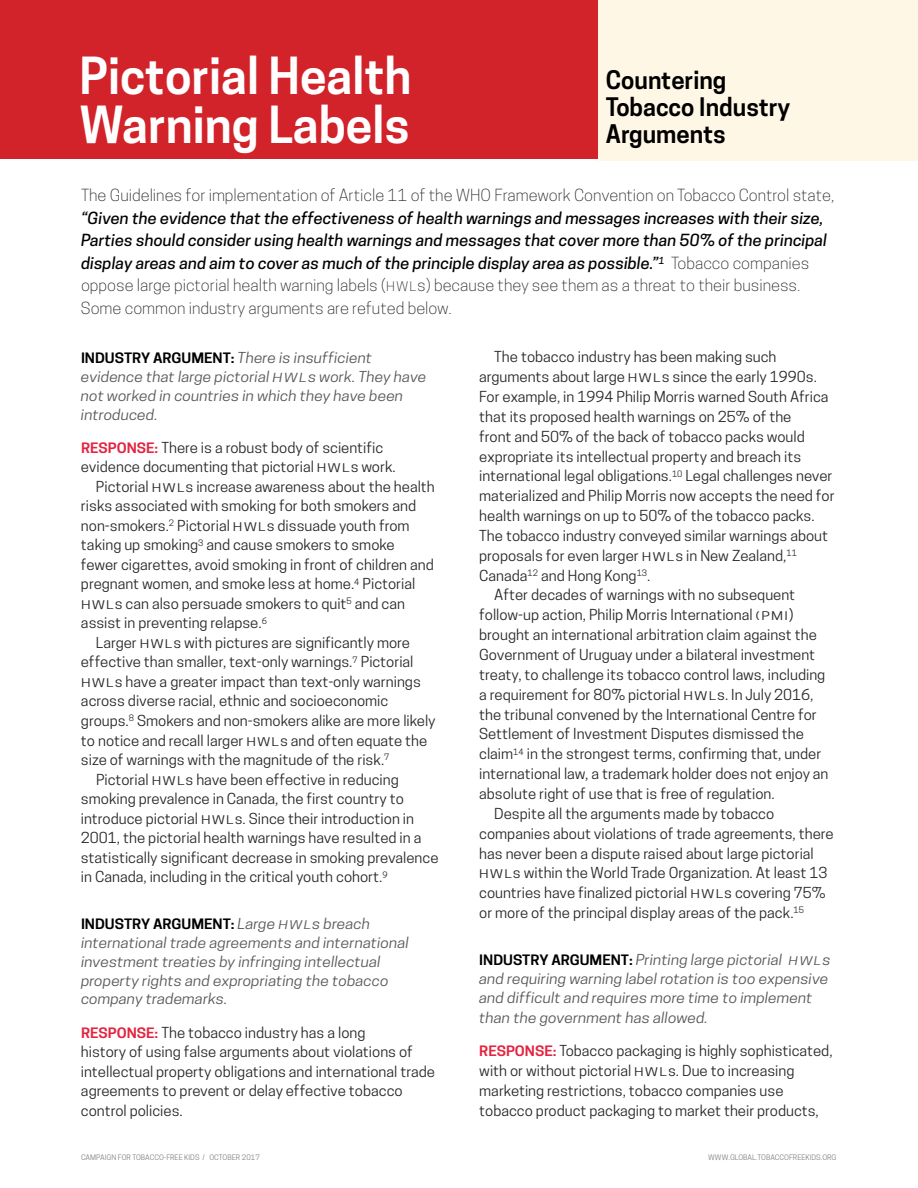
<style>
.page{position:relative;width:918px;height:1188px;background:#fff}
.page>*{position:absolute;margin:0;border:0;box-sizing:border-box;transform-origin:0 0}
.t1{font:600 48px/49.5px "Cooper Hewitt";color:#fff}
.t2{font:600 24px/27px "Cooper Hewitt";color:#000}
.t3{font:italic 500 15.6px/22.5px "Cooper Hewitt";color:#000;scale:1.05 1}
.t4{font:300 15.6px "Cooper Hewitt";color:#292829;scale:1.05 1}
.t5{font:14.25px/19.5px "Cooper Hewitt";color:#292829;scale:1.05 1}
.t6{font:italic 14.1px/18.9px "Cooper Hewitt";color:#58595b;scale:1.11 1}
.t7{font:600 13.5px "Cooper Hewitt";color:#000;scale:1.11 1}
.t8{font:7.2px "Cooper Hewitt";color:#808285;scale:1.05 1}
.s1{font-weight:300;font-style:normal;color:#292829}
.s2{font-weight:300;font-style:normal;font-size:12.3px;color:#292829}
.s3{font-weight:600;font-style:normal;font-size:13.5px;color:#000}
.s4{font-size:11.85px}
.s5{font-weight:600;font-size:13.5px;color:#e42441}
.s6{font-size:11.25px}
.s7{font-weight:400;font-style:italic;font-size:14.1px;color:#58595b}
.s8{font-weight:400;font-style:italic;font-size:11.25px;color:#58595b}
</style>
<div class="page">
<div style="left:0;top:0;width:598px;height:159px;background:#d2232a"></div>
<div style="left:598px;top:0;width:320px;height:161px;background:#fff7e6"></div>
<h1 class="t1" style="left:79px;top:51px;width:334px">Pictorial Health<br>Warning Labels</h1>
<h2 class="t2" style="left:606px;top:67px;width:186px">Countering<br>Tobacco Industry<br>Arguments</h2>
<p class="t4" style="left:81px;top:186px;width:719px">The Guidelines for implementation of Article 11 of the WHO Framework Convention on Tobacco Control state,</p>
<p class="t3" style="left:81px;top:207px;width:712px">“Given the evidence that the effectiveness of health warnings and messages increases with their size, Parties should consider using health warnings and messages that cover more than 50% of the principal display areas and aim to cover as much of the principle display area as possible.”<sup>1</sup> <span class="s1">Tobacco companies oppose large pictorial health warning labels (</span><span class="s2">HWL</span><span class="s1">s) because they see them as a threat to their business.<br>Some common industry arguments are refuted below.</span></p>
<p class="t6" style="left:81px;top:348px;width:313px"><span class="s3">INDUSTRY ARGUMENT:</span> There is insufficient evidence that large pictorial <span class="s4">HWL</span>s work. They have not worked in countries in which they have been introduced.</p>
<p class="t5" style="left:81px;top:438px;width:289px"><span class="s5">RESPONSE:</span> There is a robust body of scientific</p>
<p class="t5" style="left:81px;top:457px;width:301px">evidence documenting that pictorial <span class="s6">HWL</span>s work.</p>
<p class="t5" style="left:96px;top:477px;width:324px">Pictorial <span class="s6">HWL</span>s increase awareness about the health</p>
<p class="t5" style="left:81px;top:496px;width:321px">risks associated with smoking for both smokers and</p>
<p class="t5" style="left:81px;top:516px;width:315px">non-smokers.<sup>2</sup> Pictorial <span class="s6">HWL</span>s dissuade youth from</p>
<p class="t5" style="left:81px;top:535px;width:300px">taking up smoking<sup>3</sup> and cause smokers to smoke</p>
<p class="t5" style="left:81px;top:555px;width:338px">fewer cigarettes, avoid smoking in front of children and</p>
<p class="t5" style="left:81px;top:574px;width:320px">pregnant women, and smoke less at home.<sup>4</sup> Pictorial</p>
<p class="t5" style="left:81px;top:594px;width:310px"><span class="s6">HWL</span>s can also persuade smokers to quit<sup>5</sup> and can</p>
<p class="t5" style="left:81px;top:613px;width:179px">assist in preventing relapse.<sup>6</sup></p>
<p class="t5" style="left:96px;top:633px;width:301px">Larger <span class="s6">HWL</span>s with pictures are significantly more</p>
<p class="t5" style="left:81px;top:652px;width:318px">effective than smaller, text-only warnings.<sup>7</sup> Pictorial</p>
<p class="t5" style="left:81px;top:672px;width:325px"><span class="s6">HWL</span>s have a greater impact than text-only warnings</p>
<p class="t5" style="left:81px;top:691px;width:294px">across diverse racial, ethnic and socioeconomic</p>
<p class="t5" style="left:81px;top:711px;width:339px">groups.<sup>8</sup> Smokers and non-smokers alike are more likely</p>
<p class="t5" style="left:81px;top:730px;width:331px">to notice and recall larger <span class="s6">HWL</span>s and often equate the</p>
<p class="t5" style="left:81px;top:750px;width:295px">size of warnings with the magnitude of the risk.<sup>7</sup></p>
<p class="t5" style="left:96px;top:770px;width:290px">Pictorial <span class="s6">HWL</span>s have been effective in reducing</p>
<p class="t5" style="left:81px;top:789px;width:309px">smoking prevalence in Canada, the first country to</p>
<p class="t5" style="left:81px;top:809px;width:319px">introduce pictorial <span class="s6">HWL</span>s. Since their introduction in</p>
<p class="t5" style="left:81px;top:828px;width:326px">2001, the pictorial health warnings have resulted in a</p>
<p class="t5" style="left:81px;top:848px;width:342px">statistically significant decrease in smoking prevalence</p>
<p class="t5" style="left:81px;top:867px;width:294px">in Canada, including in the critical youth cohort.<sup>9</sup></p>
<p class="t7" style="left:81px;top:916px;width:262px">INDUSTRY ARGUMENT: <span class="s7">Large</span> <span class="s8">HWL</span><span class="s7">s breach</span></p>
<p class="t6" style="left:81px;top:933px;width:297px">international trade agreements and international investment treaties by infringing intellectual property rights and expropriating the tobacco company trademarks.</p>
<p class="t5" style="left:81px;top:1022px;width:339px"><span class="s5">RESPONSE:</span> The tobacco industry has a long<br>history of using false arguments about violations of intellectual property obligations and international trade agreements to prevent or delay effective tobacco control policies.</p>
<p class="t5" style="left:494px;top:347px;width:270px">The tobacco industry has been making such</p>
<p class="t5" style="left:479px;top:367px;width:323px">arguments about large <span class="s6">HWL</span>s since the early 1990s.</p>
<p class="t5" style="left:479px;top:387px;width:334px">For example, in 1994 Philip Morris warned South Africa</p>
<p class="t5" style="left:479px;top:407px;width:299px">that its proposed health warnings on 25% of the</p>
<p class="t5" style="left:479px;top:427px;width:312px">front and 50% of the back of tobacco packs would</p>
<p class="t5" style="left:479px;top:446px;width:308px">expropriate its intellectual property and breach its</p>
<p class="t5" style="left:479px;top:466px;width:338px">international legal obligations.<sup>10</sup> Legal challenges never</p>
<p class="t5" style="left:479px;top:486px;width:340px">materialized and Philip Morris now accepts the need for</p>
<p class="t5" style="left:479px;top:506px;width:321px">health warnings on up to 50% of the tobacco packs.</p>
<p class="t5" style="left:479px;top:526px;width:334px">The tobacco industry conveyed similar warnings about</p>
<p class="t5" style="left:479px;top:546px;width:304px">proposals for even larger <span class="s6">HWL</span>s in New Zealand,<sup>11</sup></p>
<p class="t5" style="left:479px;top:566px;width:165px">Canada<sup>12</sup> and Hong Kong<sup>13</sup>.</p>
<p class="t5" style="left:494px;top:585px;width:288px">After decades of warnings with no subsequent</p>
<p class="t5" style="left:479px;top:605px;width:301px">follow-up action, Philip Morris International <span class="s6">(PMI</span>)</p>
<p class="t5" style="left:479px;top:625px;width:323px">brought an international arbitration claim against the</p>
<p class="t5" style="left:479px;top:645px;width:321px">Government of Uruguay under a bilateral investment</p>
<p class="t5" style="left:479px;top:665px;width:331px">treaty, to challenge its tobacco control laws, including</p>
<p class="t5" style="left:479px;top:685px;width:320px">a requirement for 80% pictorial <span class="s6">HWL</span>s. In July 2016,</p>
<p class="t5" style="left:479px;top:705px;width:323px">the tribunal convened by the International Centre for</p>
<p class="t5" style="left:479px;top:724px;width:311px">Settlement of Investment Disputes dismissed the</p>
<p class="t5" style="left:479px;top:744px;width:327px">claim<sup>14</sup> in the strongest terms, confirming that, under</p>
<p class="t5" style="left:479px;top:764px;width:334px">international law, a trademark holder does not enjoy an</p>
<p class="t5" style="left:479px;top:784px;width:283px">absolute right of use that is free of regulation.</p>
<p class="t5" style="left:494px;top:804px;width:268px">Despite all the arguments made by tobacco</p>
<p class="t5" style="left:479px;top:824px;width:339px">companies about violations of trade agreements, there</p>
<p class="t5" style="left:479px;top:843px;width:320px">has never been a dispute raised about large pictorial</p>
<p class="t5" style="left:479px;top:863px;width:333px"><span class="s6">HWL</span>s within the World Trade Organization. At least 13</p>
<p class="t5" style="left:479px;top:883px;width:331px">countries have finalized pictorial <span class="s6">HWL</span>s covering 75%</p>
<p class="t5" style="left:479px;top:903px;width:311px">or more of the principal display areas of the pack.<sup>15</sup></p>
<p class="t6" style="left:479px;top:950px;width:318px"><span class="s3">INDUSTRY ARGUMENT:</span> Printing large pictorial <span class="s6">HWL</span>s and requiring warning label rotation is too expensive and difficult and requires more time to implement than the government has allowed.</p>
<p class="t5" style="left:479px;top:1041px;width:338px"><span class="s5">RESPONSE:</span> Tobacco packaging is highly sophisticated, with or without pictorial <span class="s6">HWL</span>s. Due to increasing marketing restrictions, tobacco companies use tobacco product packaging to market their products,</p>
<p class="t8" style="left:81px;top:1153px;width:172px">CAMPAIGN FOR TOBACCO-FREE KIDS / OCTOBER 2017</p>
<p class="t8" style="left:708px;top:1153px;width:124px">WWW.GLOBAL.TOBACCOFREEKIDS.ORG</p>
</div>
